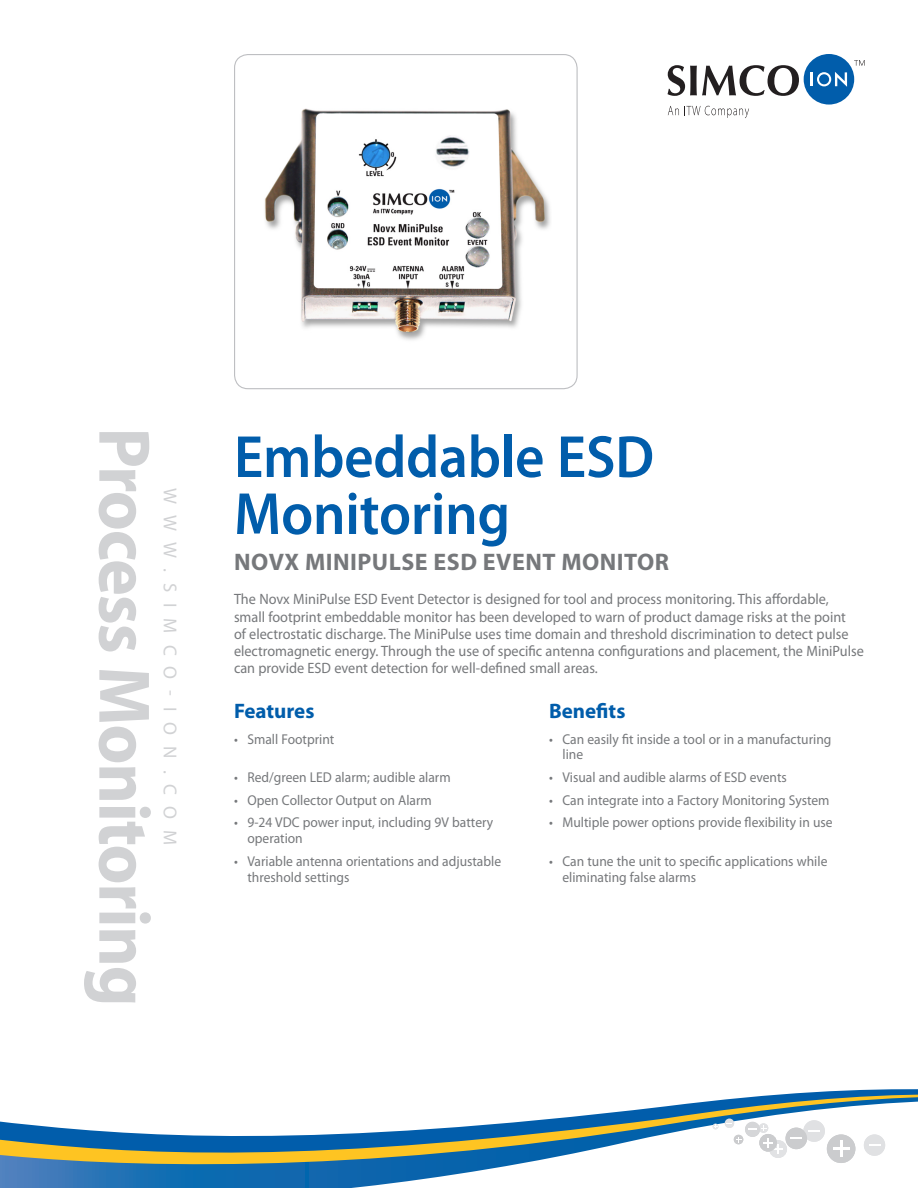
<style>
.page{position:relative;width:918px;height:1188px;background:#fff}
.page>*{position:absolute;margin:0;border:0;box-sizing:border-box;transform-origin:0 0}
.t1{font:700 73.5px "Myriad Pro";letter-spacing:-.02em;color:#d1d2d4;scale:.95 1}
.Cover__Main_head{font:600 60px/57px "Myriad Pro";letter-spacing:-.005em;color:#015dab;scale:.95 1}
.Cover__Subhead{font:700 24px "Myriad Pro";letter-spacing:.02em;color:#76787b}
.Cover__F_B_Head{font:700 21px "Myriad Pro";color:#015dab}
.t2{font:18.75px "Myriad Pro";letter-spacing:.59em;color:#d1d2d4}
.Cover__Body_Copy{font:15px/17.2px "Myriad Pro";color:#76787b;scale:.95 1}
.Cover__F_B_bullets{font:14.25px/15.8px "Myriad Pro";color:#76787b;scale:.95 1}
</style>
<div class="page">
<img style="left:264px;top:108px;width:286px;height:232px">
<div style="left:234px;top:54px;width:344px;height:335px;border:1px solid #bebfc2;border-radius:14px"></div>
<svg style="left:854px;top:60px;width:11px;height:6px"></svg>
<div style="left:804px;top:54px;width:50px;height:51px;background:#015dab;border-radius:50%"></div>
<svg style="left:811px;top:72px;width:36px;height:15px"></svg>
<svg style="left:668px;top:65px;width:131px;height:31px"></svg>
<svg style="left:668px;top:106px;width:81px;height:12px"></svg>
<svg style="left:787px;top:1089px;width:131px;height:5px"></svg>
<svg style="left:751px;top:1094px;width:167px;height:3px"></svg>
<svg style="left:0;top:1097px;width:918px;height:91px"></svg>
<div style="left:759px;top:1123px;width:9px;height:10px;background:#e1e2e4;border-radius:50%"></div>
<div style="left:803px;top:1120px;width:22px;height:22px;background:#e0e1e3;border-radius:50%"></div>
<svg style="left:808px;top:1130px;width:12px;height:1px"></svg>
<div style="left:769px;top:1140px;width:18px;height:18px;background:#e1e2e4;border-radius:50%"></div>
<div style="left:725px;top:1119px;width:9px;height:9px;background:#e1e2e4;border-radius:50%"></div>
<div style="left:745px;top:1122px;width:15px;height:15px;background:#d5d6d8;border-radius:50%"></div>
<div style="left:759px;top:1134px;width:18px;height:18px;background:#cbccce;border-radius:50%"></div>
<div style="left:786px;top:1128px;width:21px;height:21px;background:#cbccce;border-radius:50%"></div>
<div style="left:827px;top:1134px;width:28px;height:29px;background:#cbccce;border-radius:50%"></div>
<div style="left:864px;top:1134px;width:21px;height:22px;background:#e0e1e3;border-radius:50%"></div>
<svg style="left:748px;top:1126px;width:18px;height:5px"></svg>
<svg style="left:790px;top:1137px;width:12px;height:2px"></svg>
<svg style="left:869px;top:1144px;width:12px;height:2px"></svg>
<svg style="left:763px;top:1138px;width:20px;height:16px"></svg>
<svg style="left:833px;top:1141px;width:16px;height:16px"></svg>
<svg style="left:734px;top:1135px;width:9px;height:9px"></svg>
<svg style="left:713px;top:1124px;width:5px;height:5px"></svg>
<h1 class="t1" style="left:172px;top:428px;width:611px;rotate:90deg">Process Monitoring</h1>
<h3 class="t2" style="left:182px;top:488px;width:359px;rotate:90deg">WWW.SIMCO-ION.COM</h3>
<p class="Cover__Main_head" style="left:234px;top:427px;width:444px">Embeddable ESD<br>Monitoring</p>
<p class="Cover__Subhead" style="left:234px;top:547px;width:436px">NOVX MINIPULSE ESD EVENT MONITOR</p>
<p class="Cover__Body_Copy" style="left:234px;top:590px;width:665px">The Novx MiniPulse ESD Event Detector is designed for tool and process monitoring. This affordable,<br>small footprint embeddable monitor has been developed to warn of product damage risks at the point<br>of electrostatic discharge. The MiniPulse uses time domain and threshold discrimination to detect pulse electromagnetic energy. Through the use of specific antenna configurations and placement, the MiniPulse can provide ESD event detection for well-defined small areas.</p>
<p class="Cover__F_B_Head" style="left:234px;top:697px;width:82px">Features</p>
<p class="Cover__F_B_Head" style="left:549px;top:697px;width:78px">Benefits</p>
<p class="Cover__F_B_bullets" style="left:234px;top:731px;width:107px">• Small Footprint</p>
<p class="Cover__F_B_bullets" style="left:562px;top:731px;width:285px;text-indent:-14px">• Can easily fit inside a tool or in a manufacturing line</p>
<p class="Cover__F_B_bullets" style="left:234px;top:769px;width:230px">• Red/green LED alarm; audible alarm</p>
<p class="Cover__F_B_bullets" style="left:549px;top:769px;width:252px">• Visual and audible alarms of ESD events</p>
<p class="Cover__F_B_bullets" style="left:234px;top:792px;width:210px">• Open Collector Output on Alarm</p>
<p class="Cover__F_B_bullets" style="left:549px;top:792px;width:297px">• Can integrate into a Factory Monitoring System</p>
<p class="Cover__F_B_bullets" style="left:248px;top:815px;width:260px;text-indent:-14px">• 9-24 VDC power input, including 9V battery operation</p>
<p class="Cover__F_B_bullets" style="left:549px;top:815px;width:300px">• Multiple power options provide flexibility in use</p>
<p class="Cover__F_B_bullets" style="left:248px;top:853px;width:269px;text-indent:-14px">• Variable antenna orientations and adjustable threshold settings</p>
<p class="Cover__F_B_bullets" style="left:562px;top:853px;width:280px;text-indent:-14px">• Can tune the unit to specific applications while eliminating false alarms</p>
</div>
